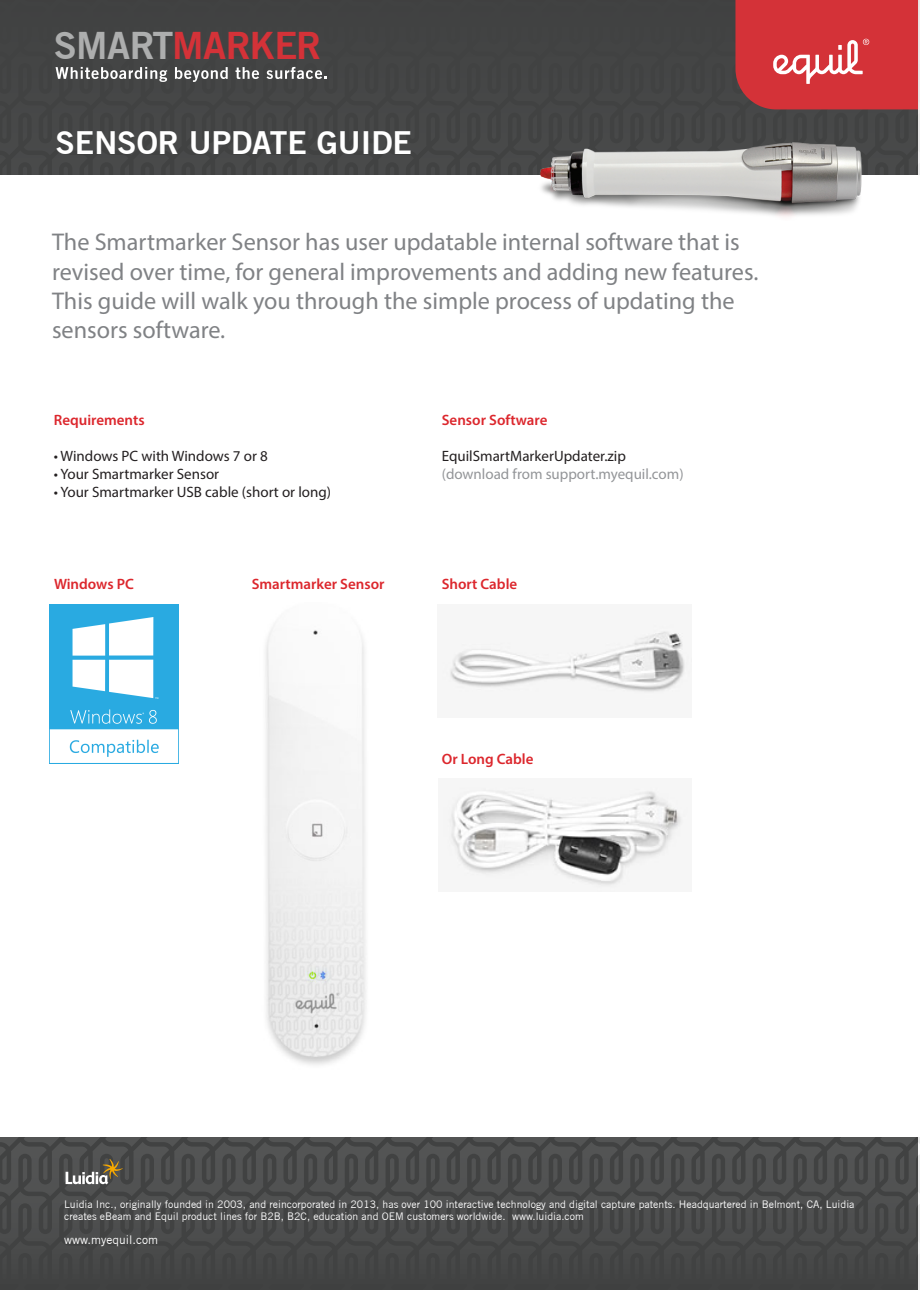
<style>
.page{position:relative;width:920px;height:1290px;background:#fff}
.page>*{position:absolute;margin:0;border:0;box-sizing:border-box;transform-origin:0 0}
.t1{font:700 37.8px "Trade Gothic No.2";letter-spacing:-.025em;color:#d43238}
.t2{font:700 31.8px "Trade Gothic No.2";color:#fff}
.t3{font:24.3px/29.1px "Myriad Pro";color:#808285}
.t4{font:15px "Myriad Pro";color:#231f20}
.t5{font:600 15px "Myriad Pro";color:#dc272d}
.t6{font:15px "Myriad Pro";color:#939598}
.t7{font:12px "Trade Gothic";color:#fcfcfc}
.t8{font:10.5px/12px "Trade Gothic";color:#fcfcfc}
.s1{color:#adaeae}
</style>
<div class="page">
<hr style="left:0;top:109px;width:920px;height:4px;background:#464748">
<div style="left:0;top:113px;width:920px;height:49px;background:#474848"></div>
<div style="left:0;top:162px;width:920px;height:13px;background:#474848"></div>
<svg style="left:0;top:1137px;width:920px;height:17px;background:#4d4e4e"></svg>
<svg style="left:0;top:1154px;width:920px;height:49px;background:#4a4b4b"></svg>
<div style="left:0;top:1203px;width:920px;height:50px;background:#494a4a"></div>
<div style="left:0;top:1253px;width:920px;height:37px;background:#414242"></div>
<img style="left:537px;top:142px;width:326px;height:75px">
<svg style="left:66px;top:1158px;width:57px;height:26px"></svg>
<svg style="left:0;top:0;width:920px;height:109px;background:#614445"></svg>
<img style="left:49px;top:604px;width:129px;height:159px">
<img style="left:265px;top:628px;width:101px;height:437px">
<img style="left:447px;top:788px;width:238px;height:100px">
<img style="left:443px;top:625px;width:249px;height:68px">
<h1 class="t1" style="left:54px;top:22px;width:269px"><span class="s1">SMART</span>MARKER</h1>
<h2 class="t2" style="left:56px;top:123px;width:358px">SENSOR UPDATE GUIDE</h2>
<h3 class="t3" style="left:52px;top:227px;width:708px">The Smartmarker Sensor has user updatable internal software that is revised over time, for general improvements and adding new features.<br>This guide will walk you through the simple process of updating the sensors software.</h3>
<h3 class="t5" style="left:54px;top:411px;width:92px">Requirements</h3>
<h3 class="t4" style="left:54px;top:447px;width:215px">• Windows PC with Windows 7 or 8</h3>
<h3 class="t4" style="left:54px;top:465px;width:167px">• Your Smartmarker Sensor</h3>
<h3 class="t4" style="left:54px;top:483px;width:279px">• Your Smartmarker USB cable (short or long)</h3>
<h3 class="t5" style="left:442px;top:411px;width:107px">Sensor Software</h3>
<h3 class="t4" style="left:442px;top:447px;width:186px">EquilSmartMarkerUpdater.zip</h3>
<h3 class="t6" style="left:442px;top:465px;width:243px">(download from support.myequil.com)</h3>
<h3 class="t5" style="left:54px;top:574px;width:81px">Windows PC</h3>
<h3 class="t5" style="left:252px;top:574px;width:134px">Smartmarker Sensor</h3>
<h3 class="t5" style="left:442px;top:574px;width:77px">Short Cable</h3>
<h3 class="t5" style="left:442px;top:749px;width:93px">Or Long Cable</h3>
<p class="t8" style="left:64px;top:1198px;width:792px">Luidia Inc., originally founded in 2003, and reincorporated in 2013, has over 100 interactive technology and digital capture patents. Headquartered in Belmont, CA, Luidia creates eBeam and Equil product lines for B2B, B2C, education and OEM customers worldwide. www.luidia.com</p>
<p class="t7" style="left:64px;top:1233px;width:96px">www.myequil.com</p>
</div>
